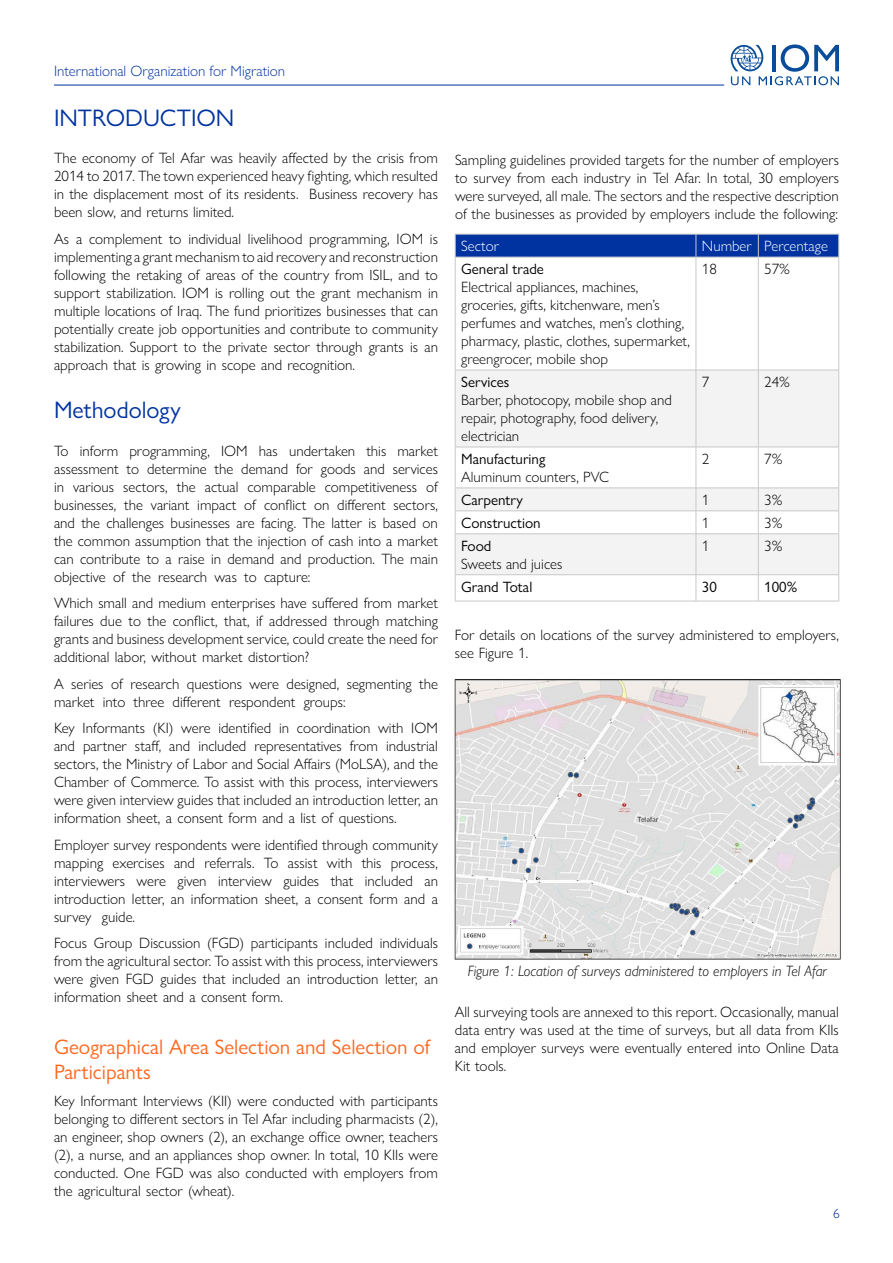
<style>
.page{position:relative;width:893px;height:1263px;background:#fff}
.page>*{position:absolute;margin:0;border:0;box-sizing:border-box;transform-origin:0 0}
.t1{font:24px "Gill Sans Nova";color:#0033a0}
.t2{font:21px/25.2px "Gill Sans Nova";color:#ff671f}
.t3{font:300 15px/18px "Gill Sans Nova";color:#000;text-align:justify}
.t4{font:15px "Gill Sans Nova";color:#000}
.t5{font:italic 300 15px "Gill Sans Nova";color:#000}
.t6{font:300 15px "Gill Sans Nova";color:#0033a0}
.t7{font:300 15px "Gill Sans Nova";color:#fff}
.t8{font:300 13.5px "Gill Sans Nova";color:#0033a0}
</style>
<div class="page">
<hr style="left:54px;top:85px;width:670px;height:1px;background:#0033a0">
<svg style="left:731px;top:44px;width:108px;height:41px"></svg>
<svg style="left:456px;top:371px;width:382px;height:203px;fill:#f2f3f2"></svg>
<svg style="left:455px;top:234px;width:384px;height:23px;background:#0b3ba2"></svg>
<hr style="left:455px;top:257px;width:241px;height:1px;background:#c7c8ca">
<hr style="left:455px;top:257px;width:1px;height:113px;background:#c7c8ca">
<hr style="left:696px;top:257px;width:62px;height:1px;background:#c7c8ca">
<hr style="left:696px;top:257px;width:1px;height:113px;background:#c7c8ca">
<hr style="left:758px;top:257px;width:81px;height:1px;background:#c7c8ca">
<hr style="left:758px;top:257px;width:1px;height:113px;background:#c7c8ca">
<hr style="left:838px;top:257px;width:1px;height:113px;background:#c7c8ca">
<hr style="left:455px;top:370px;width:241px;height:1px;background:#c7c8ca">
<hr style="left:455px;top:370px;width:1px;height:77px;background:#c7c8ca">
<hr style="left:696px;top:370px;width:62px;height:1px;background:#c7c8ca">
<hr style="left:696px;top:370px;width:1px;height:77px;background:#c7c8ca">
<hr style="left:758px;top:370px;width:81px;height:1px;background:#c7c8ca">
<hr style="left:758px;top:370px;width:1px;height:77px;background:#c7c8ca">
<hr style="left:838px;top:370px;width:1px;height:77px;background:#c7c8ca">
<hr style="left:455px;top:447px;width:241px;height:1px;background:#c7c8ca">
<hr style="left:455px;top:447px;width:1px;height:41px;background:#c7c8ca">
<hr style="left:696px;top:447px;width:62px;height:1px;background:#c7c8ca">
<hr style="left:696px;top:447px;width:1px;height:41px;background:#c7c8ca">
<hr style="left:758px;top:447px;width:81px;height:1px;background:#c7c8ca">
<hr style="left:758px;top:447px;width:1px;height:41px;background:#c7c8ca">
<hr style="left:838px;top:447px;width:1px;height:41px;background:#c7c8ca">
<hr style="left:455px;top:488px;width:241px;height:1px;background:#c7c8ca">
<hr style="left:696px;top:488px;width:62px;height:1px;background:#c7c8ca">
<hr style="left:758px;top:488px;width:81px;height:1px;background:#c7c8ca">
<hr style="left:455px;top:511px;width:241px;height:1px;background:#c7c8ca">
<svg style="left:455px;top:489px;width:1px;height:44px"></svg>
<hr style="left:696px;top:511px;width:62px;height:1px;background:#c7c8ca">
<svg style="left:696px;top:488px;width:1px;height:45px"></svg>
<hr style="left:758px;top:511px;width:81px;height:1px;background:#c7c8ca">
<svg style="left:758px;top:489px;width:1px;height:44px"></svg>
<svg style="left:838px;top:489px;width:1px;height:44px"></svg>
<hr style="left:455px;top:533px;width:241px;height:1px;background:#c7c8ca">
<hr style="left:455px;top:534px;width:1px;height:40px;background:#c7c8ca">
<hr style="left:696px;top:533px;width:62px;height:1px;background:#c7c8ca">
<hr style="left:696px;top:534px;width:1px;height:40px;background:#c7c8ca">
<hr style="left:758px;top:533px;width:81px;height:1px;background:#c7c8ca">
<hr style="left:758px;top:534px;width:1px;height:40px;background:#c7c8ca">
<hr style="left:838px;top:534px;width:1px;height:40px;background:#c7c8ca">
<hr style="left:455px;top:574px;width:241px;height:1px;background:#c7c8ca">
<svg style="left:455px;top:575px;width:1px;height:26px"></svg>
<hr style="left:696px;top:574px;width:62px;height:1px;background:#c7c8ca">
<svg style="left:696px;top:575px;width:1px;height:26px"></svg>
<hr style="left:758px;top:574px;width:81px;height:1px;background:#c7c8ca">
<svg style="left:758px;top:575px;width:1px;height:26px"></svg>
<svg style="left:838px;top:575px;width:1px;height:26px"></svg>
<hr style="left:455px;top:601px;width:241px;height:1px;background:#c7c8ca">
<hr style="left:696px;top:601px;width:62px;height:1px;background:#c7c8ca">
<hr style="left:758px;top:601px;width:81px;height:1px;background:#c7c8ca">
<img style="left:454px;top:679px;width:387px;height:281px">
<p class="t6" style="left:54px;top:62px;width:233px">International Organization for Migration</p>
<h1 class="t1" style="left:54px;top:103px;width:182px">INTRODUCTION</h1>
<p class="t3" style="left:54px;top:149px;width:385px">The economy of Tel Afar was heavily affected by the crisis from 2014 to 2017. The town experienced heavy fighting, which resulted in the displacement most of its residents. Business recovery has been slow, and returns limited.</p>
<p class="t3" style="left:54px;top:230px;width:385px">As a complement to individual livelihood programming, IOM is implementing a grant mechanism to aid recovery and reconstruction following the retaking of areas of the country from ISIL, and to support stabilization. IOM is rolling out the grant mechanism in multiple locations of Iraq. The fund prioritizes businesses that can potentially create job opportunities and contribute to community stabilization. Support to the private sector through grants is an approach that is growing in scope and recognition.</p>
<h1 class="t1" style="left:54px;top:395px;width:128px">Methodology</h1>
<p class="t3" style="left:54px;top:441px;width:385px">To inform programming, IOM has undertaken this market assessment to determine the demand for goods and services in various sectors, the actual comparable competitiveness of businesses, the variant impact of conflict on different sectors, and the challenges businesses are facing. The latter is based on the common assumption that the injection of cash into a market can contribute to a raise in demand and production. The main objective of the research was to capture:</p>
<p class="t3" style="left:54px;top:594px;width:385px">Which small and medium enterprises have suffered from market failures due to the conflict, that, if addressed through matching grants and business development service, could create the need for additional labor, without market distortion?</p>
<p class="t3" style="left:54px;top:674px;width:385px">A series of research questions were designed, segmenting the market into three different respondent groups:</p>
<p class="t3" style="left:54px;top:719px;width:385px">Key Informants (KI) were identified in coordination with IOM and partner staff, and included representatives from industrial sectors, the Ministry of Labor and Social Affairs (MoLSA), and the Chamber of Commerce. To assist with this process, interviewers were given interview guides that included an introduction letter, an information sheet, a consent form and a list of questions.</p>
<p class="t3" style="left:54px;top:835px;width:385px">Employer survey respondents were identified through community mapping exercises and referrals. To assist with this process, interviewers were given interview guides that included an introduction letter, an information sheet, a consent form and a survey guide.</p>
<p class="t3" style="left:54px;top:934px;width:385px">Focus Group Discussion (FGD) participants included individuals from the agricultural sector. To assist with this process, interviewers were given FGD guides that included an introduction letter, an information sheet and a consent form.</p>
<h2 class="t2" style="left:54px;top:1034px;width:378px">Geographical Area Selection and Selection of<br>Participants</h2>
<p class="t3" style="left:54px;top:1091px;width:385px">Key Informant Interviews (KII) were conducted with participants belonging to different sectors in Tel Afar including pharmacists (2), an engineer, shop owners (2), an exchange office owner, teachers (2), a nurse, and an appliances shop owner. In total, 10 KIIs were conducted. One FGD was also conducted with employers from the agricultural sector (wheat).</p>
<p class="t3" style="left:455px;top:151px;width:385px">Sampling guidelines provided targets for the number of employers to survey from each industry in Tel Afar. In total, 30 employers were surveyed, all male. The sectors and the respective description of the businesses as provided by employers include the following:</p>
<p class="t7" style="left:461px;top:237px;width:39px">Sector</p>
<p class="t7" style="left:702px;top:237px;width:127px">Number Percentage</p>
<p class="t4" style="left:461px;top:260px;width:84px">General trade</p>
<p class="t3" style="left:461px;top:278px;width:230px;text-align:left">Electrical appliances, machines, groceries, gifts, kitchenware, men’s perfumes and watches, men’s clothing, pharmacy, plastic, clothes, supermarket, greengrocer, mobile shop</p>
<p class="t3" style="left:702px;top:260px;width:16px">18</p>
<p class="t3" style="left:764px;top:260px;width:27px">57%</p>
<p class="t4" style="left:461px;top:373px;width:50px">Services</p>
<p class="t3" style="left:461px;top:391px;width:212px;text-align:left">Barber, photocopy, mobile shop and repair, photography, food delivery, electrician</p>
<p class="t4" style="left:461px;top:450px;width:86px">Manufacturing</p>
<p class="t3" style="left:461px;top:468px;width:149px">Aluminum counters, PVC</p>
<p class="t3" style="left:702px;top:373px;width:9px">7</p>
<p class="t3" style="left:764px;top:373px;width:27px">24%</p>
<p class="t3" style="left:702px;top:450px;width:9px">2</p>
<p class="t3" style="left:764px;top:450px;width:20px">7%</p>
<p class="t4" style="left:461px;top:491px;width:63px">Carpentry</p>
<p class="t3" style="left:702px;top:491px;width:9px">1</p>
<p class="t3" style="left:764px;top:491px;width:20px">3%</p>
<p class="t4" style="left:461px;top:513px;width:81px">Construction</p>
<p class="t3" style="left:702px;top:513px;width:9px">1</p>
<p class="t3" style="left:764px;top:513px;width:20px">3%</p>
<p class="t4" style="left:461px;top:536px;width:32px">Food</p>
<p class="t3" style="left:461px;top:554px;width:103px">Sweets and juices</p>
<p class="t3" style="left:702px;top:536px;width:9px">1</p>
<p class="t3" style="left:764px;top:536px;width:20px">3%</p>
<p class="t4" style="left:461px;top:577px;width:73px">Grand Total</p>
<p class="t4" style="left:702px;top:577px;width:16px">30</p>
<p class="t4" style="left:764px;top:577px;width:35px">100%</p>
<p class="t3" style="left:455px;top:625px;width:385px">For details on locations of the survey administered to employers, see Figure 1.</p>
<p class="t5" style="left:468px;top:961px;width:360px">Figure 1: Location of surveys administered to employers in Tel Afar</p>
<p class="t3" style="left:455px;top:1002px;width:385px">All surveying tools are annexed to this report. Occasionally, manual data entry was used at the time of surveys, but all data from KIIs and employer surveys were eventually entered into Online Data Kit tools.</p>
<p class="t8" style="left:833px;top:1205px;width:8px">6</p>
</div>
